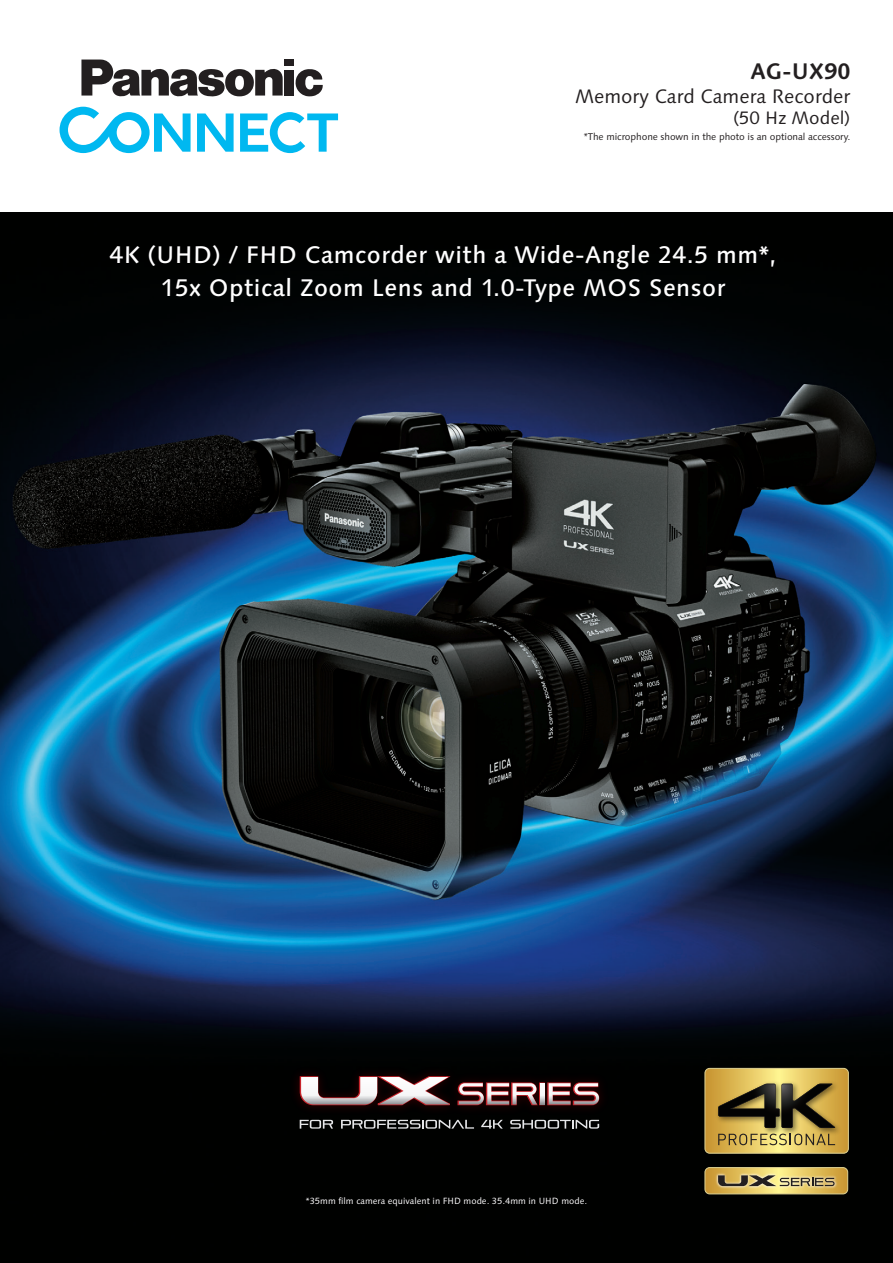
<style>
.page{position:relative;width:893px;height:1263px;background:#fff}
.page>*{position:absolute;margin:0;border:0;box-sizing:border-box;transform-origin:0 0}
.t1{font:500 24px/33px "Syntax Next LT Pro";letter-spacing:.02em;color:#fff;text-align:center}
.t2{font:700 22.5px "Syntax Next LT Pro";color:#231f20}
.t3{font:19.5px "Syntax Next LT Pro";color:#231f20}
.t4{font:18px "Syntax Next LT Pro";color:#231f20}
.t5{font:9.75px "Syntax Next LT Pro";letter-spacing:-.01em;color:#231f20}
.t6{font:9px "Syntax Next LT Pro";color:#fff}
</style>
<div class="page">
<img style="left:0;top:213px;width:893px;height:1050px">
<svg style="left:705px;top:1068px;width:143px;height:85px;background:#a88e46"></svg>
<svg style="left:705px;top:1167px;width:143px;height:27px;background:#c7ad62"></svg>
<img style="left:286px;top:1062px;width:328px;height:57px">
<div style="left:539px;top:1082px;width:6px;height:23px;border:2px solid #c8242b"></div>
<svg style="left:541px;top:1083px;width:4px;height:21px"></svg>
<svg style="left:546px;top:1082px;width:54px;height:24px"></svg>
<svg style="left:299px;top:1075px;width:240px;height:31px"></svg>
<svg style="left:300px;top:1120px;width:33px;height:8px"></svg>
<svg style="left:341px;top:1120px;width:133px;height:8px"></svg>
<svg style="left:481px;top:1120px;width:22px;height:8px"></svg>
<svg style="left:510px;top:1120px;width:89px;height:8px"></svg>
<div style="left:285px;top:60px;width:9px;height:6px;background:#231f20"></div>
<svg style="left:295px;top:69px;width:28px;height:27px"></svg>
<div style="left:285px;top:70px;width:9px;height:26px;background:#231f20"></div>
<svg style="left:81px;top:60px;width:202px;height:37px"></svg>
<svg style="left:197px;top:113px;width:37px;height:39px"></svg>
<svg style="left:240px;top:112px;width:98px;height:41px"></svg>
<svg style="left:60px;top:107px;width:131px;height:46px"></svg>
<p class="t2" style="left:751px;top:57px;width:101px">AG-UX90</p>
<p class="t3" style="left:575px;top:84px;width:277px">Memory Card Camera Recorder</p>
<p class="t4" style="left:733px;top:107px;width:119px">(50 Hz Model)</p>
<p class="t5" style="left:584px;top:130px;width:268px">*The microphone shown in the photo is an optional accessory.</p>
<p class="t1" style="left:109px;top:238px;width:669px">4K (UHD) / FHD Camcorder with a Wide-Angle 24.5 mm*,<br>15x Optical Zoom Lens and 1.0-Type MOS Sensor</p>
<p class="t6" style="left:306px;top:1195px;width:283px">*35mm film camera equivalent in FHD mode. 35.4mm in UHD mode.</p>
</div>
